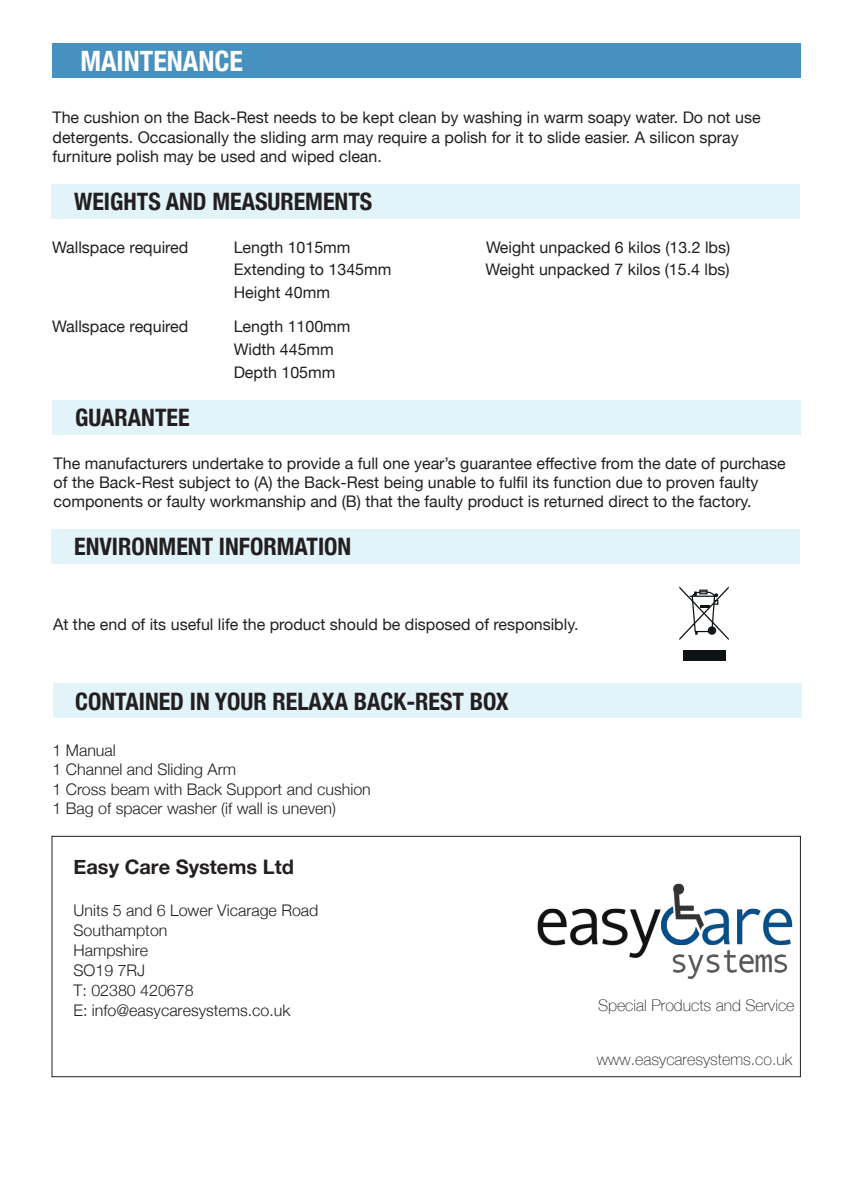
<style>
.page{position:relative;width:853px;height:1188px;background:#fff}
.page>*{position:absolute;margin:0;border:0;box-sizing:border-box;transform-origin:0 0}
.t1{font:700 condensed 28px "Helvetica Neue";color:#fff}
.t2{font:700 condensed 24px "Helvetica Neue";color:#231f20}
.t3{font:700 20px "Helvetica Neue";color:#231f20}
.t4{font:16px/22.8px "Helvetica Neue";color:#231f20}
.t5{font:300 16px/20px "Helvetica Neue";color:#231f20}
.t6{font:100 16px "Helvetica Neue";color:#221e1f}
</style>
<div class="page">
<div style="left:52px;top:44px;width:748px;height:34px;background:#4691bf"></div>
<div style="left:52px;top:836px;width:749px;height:241px;border:1px solid #231f20"></div>
<div style="left:53px;top:684px;width:748px;height:34px;background:#e2f4f9"></div>
<div style="left:52px;top:184px;width:748px;height:34px;background:#e2f4f9"></div>
<div style="left:52px;top:400px;width:749px;height:34px;background:#e2f4f9"></div>
<div style="left:52px;top:530px;width:748px;height:34px;background:#e2f4f9"></div>
<div style="left:683px;top:650px;width:42px;height:11px;background:#0d1214"></div>
<svg style="left:679px;top:586px;width:50px;height:54px"></svg>
<img style="left:537px;top:862px;width:264px;height:138px">
<h1 class="t1" style="left:80px;top:38px;width:164px">MAINTENANCE</h1>
<p class="t4" style="left:53px;top:109px;width:709px;line-height:19.2px">The cushion on the Back-Rest needs to be kept clean by washing in warm soapy water. Do not use detergents. Occasionally the sliding arm may require a polish for it to slide easier. A silicon spray furniture polish may be used and wiped clean.</p>
<h2 class="t2" style="left:74px;top:182px;width:300px">WEIGHTS AND MEASUREMENTS</h2>
<p class="t4" style="left:52px;top:236px;width:138px">Wallspace required</p>
<p class="t4" style="left:234px;top:236px;width:159px">Length 1015mm<br>Extending to 1345mm<br>Height 40mm</p>
<p class="t4" style="left:52px;top:316px;width:138px">Wallspace required</p>
<p class="t4" style="left:234px;top:316px;width:118px">Length 1100mm<br>Width 445mm<br>Depth 105mm</p>
<h2 class="t2" style="left:75px;top:398px;width:116px">GUARANTEE</h2>
<p class="t4" style="left:485px;top:236px;width:246px">Weight unpacked 6 kilos (13.2 lbs)<br>Weight unpacked 7 kilos (15.4 lbs)</p>
<p class="t4" style="left:54px;top:454px;width:734px;line-height:19.2px">The manufacturers undertake to provide a full one year’s guarantee effective from the date of purchase of the Back-Rest subject to (A) the Back-Rest being unable to fulfil its function due to proven faulty components or faulty workmanship and (B) that the faulty product is returned direct to the factory.</p>
<h2 class="t2" style="left:74px;top:527px;width:279px">ENVIRONMENT INFORMATION</h2>
<p class="t4" style="left:53px;top:613px;width:527px">At the end of its useful life the product should be disposed of responsibly.</p>
<h2 class="t2" style="left:75px;top:681px;width:435px">CONTAINED IN YOUR RELAXA BACK-REST BOX</h2>
<p class="t5" style="left:53px;top:740px;width:320px;line-height:19.2px">1 Manual<br>1 Channel and Sliding Arm<br>1 Cross beam with Back Support and cushion<br>1 Bag of spacer washer (if wall is uneven)</p>
<p class="t3" style="left:74px;top:851px;width:222px">Easy Care Systems Ltd</p>
<p class="t5" style="left:74px;top:899px;width:246px">Units 5 and 6 Lower Vicarage Road<br>Southampton<br>Hampshire<br>SO19 7RJ<br>T: 02380 420678<br>E: info@easycaresystems.co.uk</p>
<p class="t6" style="left:598px;top:993px;width:198px">Special Products and Service</p>
<p class="t6" style="left:597px;top:1047px;width:197px">www.easycaresystems.co.uk</p>
</div>
